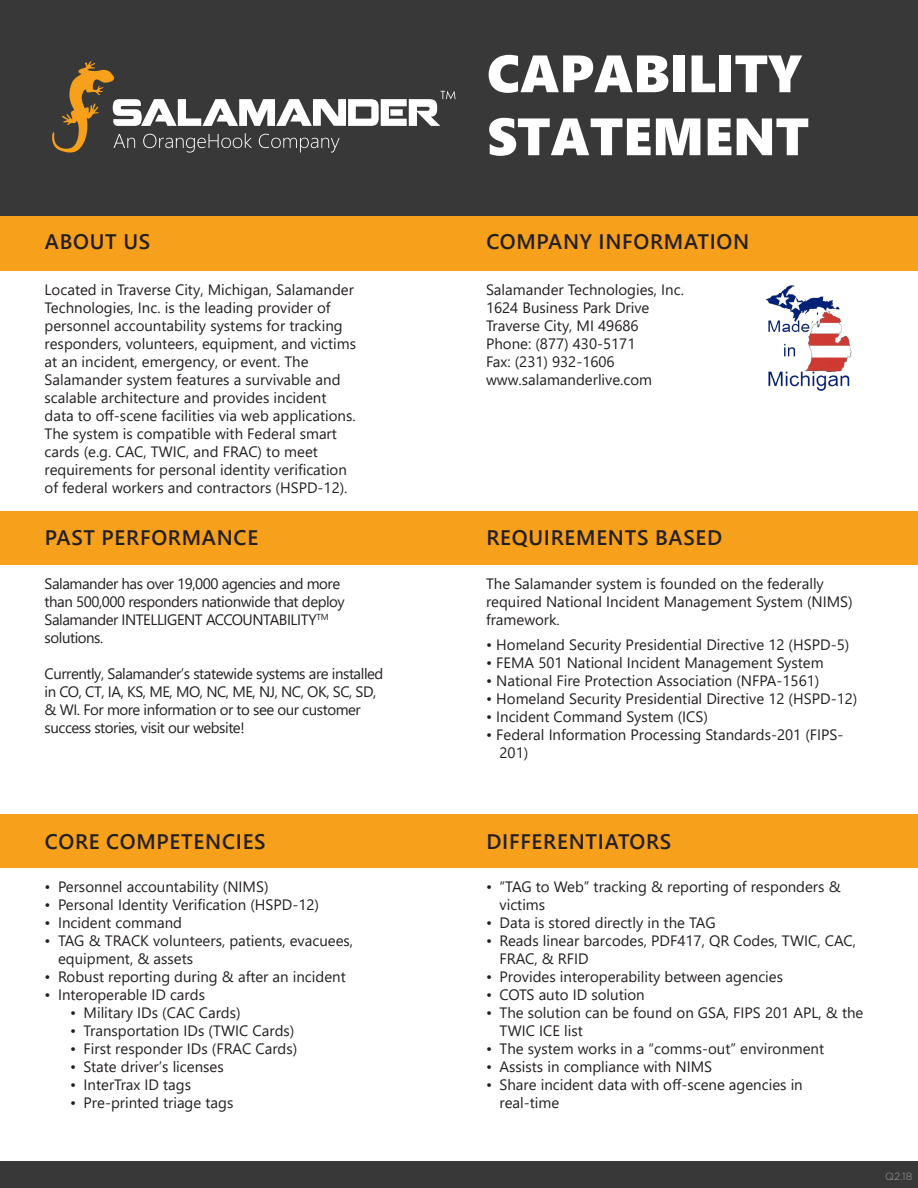
<style>
.page{position:relative;width:918px;height:1188px;background:#fff}
.page>*{position:absolute;margin:0;border:0;box-sizing:border-box;transform-origin:0 0}
.t1{font:52.5px "Segoe UI Black";color:#fff}
.t2{font:600 21px "Segoe UI";letter-spacing:.035em;color:#231f20}
.t3{font:15px/18px "Segoe UI";color:#231f20}
.t4{font:15px/18px "Segoe UI";letter-spacing:-.03em;color:#231f20}
.t5{font:300 10.5px "Gotham HTF";color:#9d9fa2}
</style>
<div class="page">
<div style="left:0;top:189px;width:918px;height:81px;background:#f6a01b"></div>
<div style="left:0;top:0;width:918px;height:215px;background:#383839"></div>
<div style="left:0;top:1161px;width:918px;height:27px;background:#383839"></div>
<img style="left:766px;top:285px;width:85px;height:105px">
<div style="left:0;top:511px;width:918px;height:54px;background:#f6a01b"></div>
<div style="left:0;top:814px;width:918px;height:54px;background:#f6a01b"></div>
<svg style="left:52px;top:61px;width:404px;height:92px"></svg>
<p class="t1" style="left:487px;top:36px;width:317px">CAPABILITY</p>
<p class="t1" style="left:487px;top:99px;width:323px">STATEMENT</p>
<p class="t2" style="left:45px;top:222px;width:107px">ABOUT US</p>
<p class="t2" style="left:486px;top:222px;width:264px">COMPANY INFORMATION</p>
<p class="t3" style="left:45px;top:279px;width:313px">Located in Traverse City, Michigan, Salamander Technologies, Inc. is the leading provider of personnel accountability systems for tracking responders, volunteers, equipment, and victims at an incident, emergency, or event. The Salamander system features a survivable and scalable architecture and provides incident data to off-scene facilities via web applications.<br>The system is compatible with Federal smart cards (e.g. CAC, TWIC, and FRAC) to meet requirements for personal identity verification of federal workers and contractors (HSPD-12).</p>
<p class="t2" style="left:486px;top:517px;width:237px">REQUIREMENTS BASED</p>
<p class="t3" style="left:486px;top:573px;width:368px">The Salamander system is founded on the federally required National Incident Management System (NIMS) framework.</p>
<p class="t3" style="left:486px;top:634px;width:365px">• Homeland Security Presidential Directive 12 (HSPD-5)</p>
<p class="t3" style="left:486px;top:652px;width:339px">• FEMA 501 National Incident Management System</p>
<p class="t3" style="left:486px;top:670px;width:335px">• National Fire Protection Association (NFPA-1561)</p>
<p class="t3" style="left:486px;top:688px;width:373px">• Homeland Security Presidential Directive 12 (HSPD-12)</p>
<p class="t3" style="left:486px;top:706px;width:223px">• Incident Command System (ICS)</p>
<p class="t3" style="left:500px;top:724px;width:346px;text-indent:-14px">• Federal Information Processing Standards-201 (FIPS-<br>201)</p>
<p class="t3" style="left:486px;top:279px;width:199px">Salamander Technologies, Inc.</p>
<p class="t3" style="left:486px;top:297px;width:165px">1624 Business Park Drive</p>
<p class="t3" style="left:486px;top:315px;width:154px">Traverse City, MI 49686</p>
<p class="t3" style="left:486px;top:333px;width:151px">Phone: (877) 430-5171</p>
<p class="t3" style="left:486px;top:351px;width:130px">Fax: (231) 932-1606</p>
<p class="t3" style="left:486px;top:369px;width:168px">www.salamanderlive.com</p>
<p class="t2" style="left:45px;top:517px;width:215px">PAST PERFORMANCE</p>
<p class="t4" style="left:45px;top:573px;width:302px">Salamander has over 19,000 agencies and more than 500,000 responders nationwide that deploy Salamander INTELLIGENT ACCOUNTABILITY<sup>TM </sup>solutions.</p>
<p class="t4" style="left:45px;top:663px;width:340px">Currently, Salamander’s statewide systems are installed in CO, CT, IA, KS, ME, MO, NC, ME, NJ, NC, OK, SC, SD, &amp; WI. For more information or to see our customer success stories, visit our website!</p>
<p class="t2" style="left:45px;top:821px;width:222px">CORE COMPETENCIES</p>
<p class="t2" style="left:486px;top:821px;width:186px">DIFFERENTIATORS</p>
<p class="t3" style="left:45px;top:877px;width:225px">• Personnel accountability (NIMS)</p>
<p class="t3" style="left:45px;top:895px;width:276px">• Personal Identity Verification (HSPD-12)</p>
<p class="t3" style="left:45px;top:913px;width:139px">• Incident command</p>
<p class="t3" style="left:58px;top:931px;width:297px;text-indent:-14px">• TAG &amp; TRACK volunteers, patients, evacuees, equipment, &amp; assets</p>
<p class="t3" style="left:45px;top:967px;width:303px">• Robust reporting during &amp; after an incident</p>
<p class="t3" style="left:45px;top:985px;width:162px">• Interoperable ID cards</p>
<p class="t3" style="left:70px;top:1003px;width:172px">• Military IDs (CAC Cards)</p>
<p class="t3" style="left:70px;top:1021px;width:226px">• Transportation IDs (TWIC Cards)</p>
<p class="t3" style="left:70px;top:1039px;width:229px">• First responder IDs (FRAC Cards)</p>
<p class="t3" style="left:70px;top:1057px;width:155px">• State driver’s licenses</p>
<p class="t3" style="left:70px;top:1075px;width:123px">• InterTrax ID tags</p>
<p class="t3" style="left:70px;top:1093px;width:165px">• Pre-printed triage tags</p>
<p class="t3" style="left:500px;top:877px;width:343px;text-indent:-14px">• “TAG to Web” tracking &amp; reporting of responders &amp; victims</p>
<p class="t3" style="left:486px;top:913px;width:231px">• Data is stored directly in the TAG</p>
<p class="t3" style="left:500px;top:931px;width:358px;text-indent:-14px">• Reads linear barcodes, PDF417, QR Codes, TWIC, CAC,<br>FRAC, &amp; RFID</p>
<p class="t3" style="left:486px;top:967px;width:299px">• Provides interoperability between agencies</p>
<p class="t3" style="left:486px;top:985px;width:160px">• COTS auto ID solution</p>
<p class="t3" style="left:500px;top:1003px;width:365px;text-indent:-14px">• The solution can be found on GSA, FIPS 201 APL, &amp; the<br>TWIC ICE list</p>
<p class="t3" style="left:486px;top:1039px;width:340px">• The system works in a “comms-out” environment</p>
<p class="t3" style="left:486px;top:1057px;width:228px">• Assists in compliance with NIMS</p>
<p class="t3" style="left:500px;top:1075px;width:305px;text-indent:-14px">• Share incident data with off-scene agencies in real-time</p>
<p class="t5" style="left:885px;top:1171px;width:29px">Q2.18</p>
<p class="t5" style="left:893px;top:1171px;width:21px">4 4</p>
</div>
